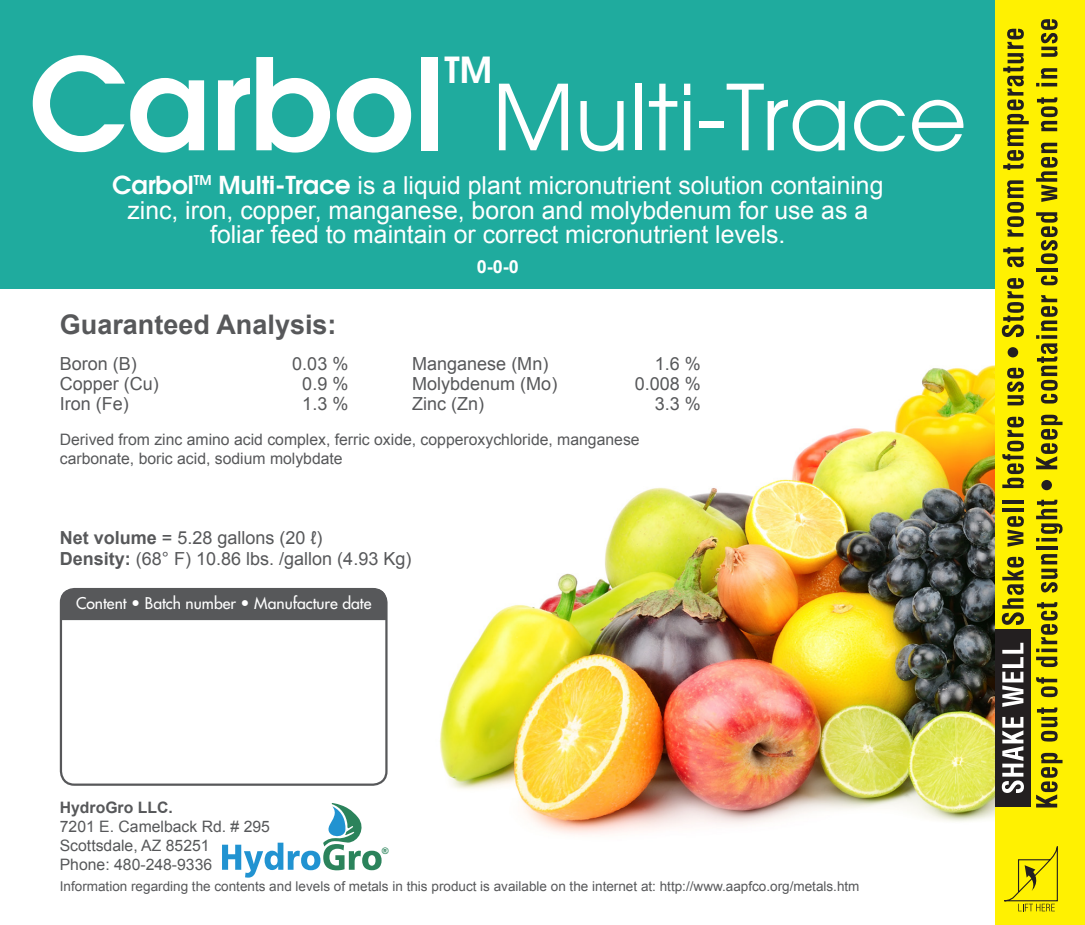
<style>
.page{position:relative;width:1085px;height:925px;background:#fff}
.page>*{position:absolute;margin:0;border:0;box-sizing:border-box;transform-origin:0 0}
.t1{font:600 126px "Avant Garde LT";color:#fff}
.t2{font:90px "Avant Garde LT";color:#fff}
.t3{font:600 36px "Avant Garde LT";color:#fff}
.t4{font:700 27px "Arial";color:#57585a}
.t5{font:24.75px/24.8px "Arial";color:#fff;text-align:center}
.t6{font:18px "Arial";color:#57585a}
.t7{font:700 18px "Arial";color:#fff}
.t8{font:15.75px/18.9px "Arial";color:#57585a}
.t9{font:15.75px "Futura";color:#fff}
.t10{font:700 15.75px "Arial";color:#57585a}
.t11{font:13.5px "Arial";color:#57585a}
.t12{font:800 9px "Arial";color:#2b835b}
.s1{font-family:"Avant Garde LT";font-weight:600}
.s2{font-weight:700}
</style>
<div class="page">
<img style="left:439px;top:365px;width:556px;height:470px">
<div style="left:0;top:0;width:1084px;height:289px;background:#1fab9e"></div>
<svg style="left:222px;top:803px;width:159px;height:74px"></svg>
<div style="left:995px;top:0;width:89px;height:925px;background:#fff101"></div>
<div style="left:995px;top:629px;width:35px;height:178px;background:#231f20"></div>
<svg style="left:1001px;top:717px;width:22px;height:76px"></svg>
<svg style="left:1002px;top:643px;width:21px;height:64px"></svg>
<svg style="left:1001px;top:557px;width:22px;height:68px"></svg>
<svg style="left:1007px;top:516px;width:16px;height:31px"></svg>
<hr style="left:1002px;top:508px;width:21px;height:4px;background:#231f20">
<hr style="left:1002px;top:500px;width:21px;height:3px;background:#231f20">
<svg style="left:1002px;top:417px;width:21px;height:71px"></svg>
<svg style="left:1007px;top:368px;width:16px;height:37px"></svg>
<div style="left:1007px;top:347px;width:11px;height:10px;background:#231f20;border-radius:50%"></div>
<svg style="left:1001px;top:278px;width:22px;height:59px"></svg>
<svg style="left:1003px;top:247px;width:20px;height:20px"></svg>
<svg style="left:1007px;top:180px;width:16px;height:57px"></svg>
<svg style="left:1003px;top:29px;width:25px;height:141px"></svg>
<svg style="left:1036px;top:753px;width:26px;height:54px"></svg>
<svg style="left:1037px;top:707px;width:20px;height:34px"></svg>
<svg style="left:1036px;top:677px;width:21px;height:20px"></svg>
<svg style="left:1036px;top:602px;width:21px;height:65px"></svg>
<svg style="left:1040px;top:554px;width:17px;height:39px"></svg>
<hr style="left:1035px;top:546px;width:21px;height:4px;background:#231f20">
<svg style="left:1036px;top:500px;width:26px;height:41px"></svg>
<div style="left:1041px;top:480px;width:10px;height:10px;background:#231f20;border-radius:50%"></div>
<svg style="left:1036px;top:415px;width:26px;height:54px"></svg>
<svg style="left:1036px;top:295px;width:21px;height:109px"></svg>
<svg style="left:1040px;top:276px;width:17px;height:9px"></svg>
<hr style="left:1035px;top:268px;width:21px;height:4px;background:#231f20">
<svg style="left:1036px;top:212px;width:21px;height:52px"></svg>
<svg style="left:1036px;top:143px;width:21px;height:59px"></svg>
<svg style="left:1037px;top:97px;width:20px;height:34px"></svg>
<svg style="left:1036px;top:68px;width:20px;height:18px"></svg>
<svg style="left:1040px;top:19px;width:17px;height:38px"></svg>
<svg style="left:1004px;top:846px;width:54px;height:65px"></svg>
<div style="left:61px;top:589px;width:325px;height:31px;background:#57585a"></div>
<div style="left:60px;top:588px;width:327px;height:198px;border:2px solid #57585a;border-radius:14px"></div>
<p class="t1" style="left:28px;top:22px;width:417px">Carbol</p>
<p class="t3" style="left:444px;top:46px;width:49px">TM</p>
<p class="t2" style="left:492px;top:64px;width:476px">Multi-Trace</p>
<p class="t5" style="left:112px;top:173px;width:772px"><span class="s1">Carbol</span><sup>TM</sup> <span class="s1">Multi-Trace</span> is a liquid plant micronutrient solution containing zinc, iron, copper, manganese, boron and molybdenum for use as a foliar feed to maintain or correct micronutrient levels.</p>
<p class="t7" style="left:476px;top:255px;width:44px">0-0-0</p>
<p class="t4" style="left:60px;top:306px;width:278px">Guaranteed Analysis:</p>
<p class="t6" style="left:60px;top:351px;width:79px">Boron (B)</p>
<p class="t6" style="left:292px;top:351px;width:58px">0.03 %</p>
<p class="t6" style="left:60px;top:372px;width:101px">Copper (Cu)</p>
<p class="t6" style="left:302px;top:372px;width:48px">0.9 %</p>
<p class="t6" style="left:60px;top:392px;width:71px">Iron (Fe)</p>
<p class="t6" style="left:302px;top:392px;width:48px">1.3 %</p>
<p class="t6" style="left:412px;top:351px;width:138px">Manganese (Mn)</p>
<p class="t6" style="left:654px;top:351px;width:48px">1.6 %</p>
<p class="t6" style="left:412px;top:372px;width:147px">Molybdenum (Mo)</p>
<p class="t6" style="left:634px;top:372px;width:68px">0.008 %</p>
<p class="t6" style="left:412px;top:392px;width:73px">Zinc (Zn)</p>
<p class="t6" style="left:654px;top:392px;width:48px">3.3 %</p>
<p class="t8" style="left:60px;top:430px;width:581px">Derived from zinc amino acid complex, ferric oxide, copperoxychloride, manganese carbonate, boric acid, sodium molybdate</p>
<p class="t6" style="left:60px;top:526px;width:264px"><span class="s2">Net volume</span> = 5.28 gallons (20 ℓ)</p>
<p class="t6" style="left:60px;top:547px;width:353px"><span class="s2">Density:</span> (68° F) 10.86 lbs. /gallon (4.93 Kg)</p>
<p class="t9" style="left:76px;top:593px;width:297px">Content • Batch number • Manufacture date</p>
<p class="t10" style="left:60px;top:797px;width:114px">HydroGro LLC.</p>
<p class="t8" style="left:60px;top:817px;width:212px">7201 E. Camelback Rd. # 295</p>
<p class="t8" style="left:60px;top:836px;width:151px">Scottsdale, AZ 85251</p>
<p class="t8" style="left:60px;top:855px;width:154px">Phone: 480-248-9336</p>
<p class="t11" style="left:60px;top:878px;width:801px">Information regarding the contents and levels of metals in this product is available on the internet at: http://www.aapfco.org/metals.htm</p>
<p class="t12" style="left:381px;top:846px;width:8px">®</p>
</div>
